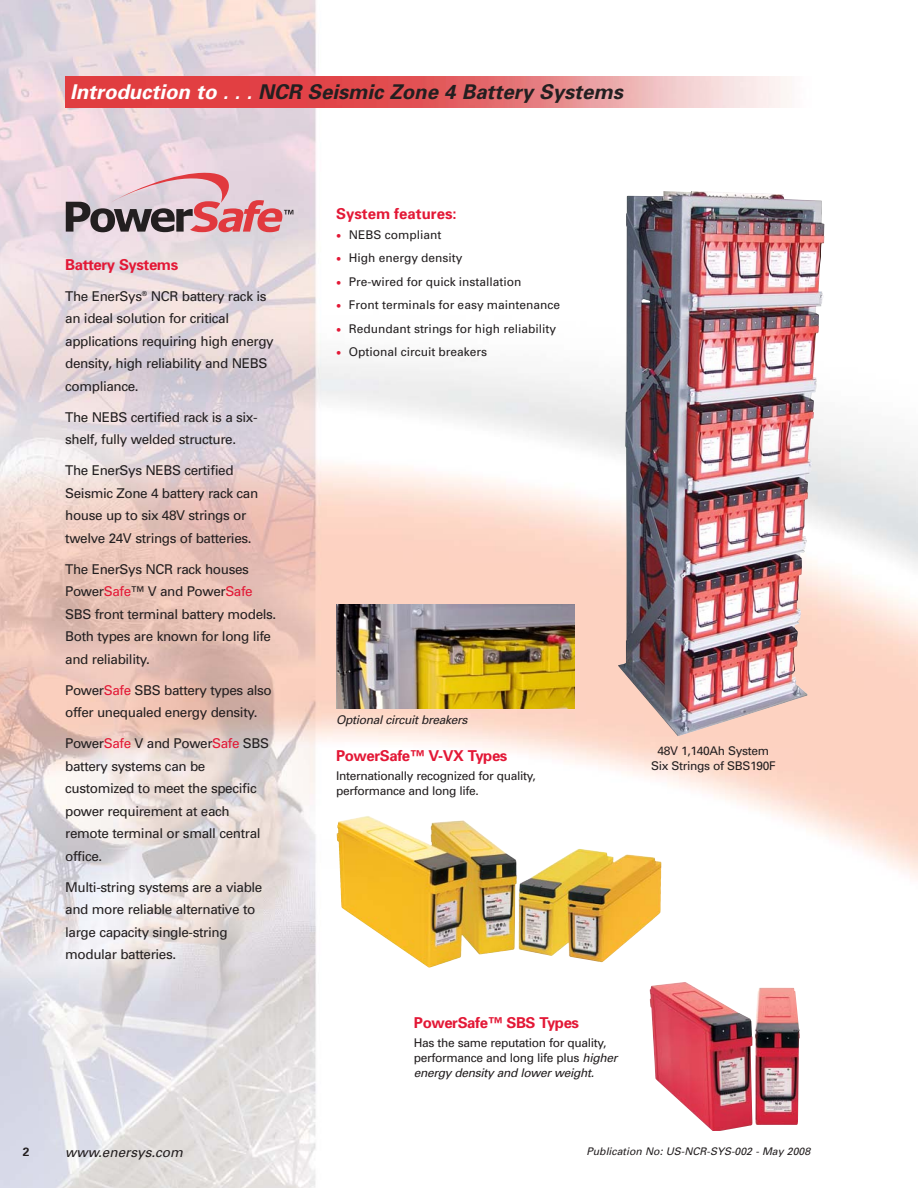
<style>
.page{position:relative;width:918px;height:1188px;background:#fff}
.page>*{position:absolute;margin:0;border:0;box-sizing:border-box;transform-origin:0 0}
.t1{font:italic 700 20.4px "Univers";color:#231f20}
.t2{font:700 15px "Univers";letter-spacing:-.03em;color:#e31836}
.t3{font:700 15px "Univers";color:#e31836}
.t4{font:13.5px/22.5px "Univers";letter-spacing:-.03em;color:#231f20}
.t5{font:italic 13.5px "Univers";color:#231f20}
.t6{font:12px/15px "Univers";letter-spacing:-.03em;color:#231f20}
.t7{font:12px "Univers";color:#231f20}
.t8{font:italic 12px "Univers";color:#231f20}
.t9{font:700 12px "Univers";color:#231f20}
.t10{font:italic 10.5px "Univers";color:#231f20}
.s1{color:#fff}
.s2{color:#e31836}
.s3{font-size:15px;color:#e31836}
.s4{font-style:italic}
</style>
<div class="page">
<img style="left:0;top:0;width:918px;height:1188px">
<img style="left:65px;top:77px;width:746px;height:31px">
<svg style="left:66px;top:173px;width:227px;height:59px"></svg>
<img style="left:427px;top:884px;width:88px;height:84px">
<img style="left:618px;top:191px;width:207px;height:545px">
<img style="left:650px;top:982px;width:150px;height:149px">
<img style="left:336px;top:604px;width:238px;height:104px">
<h1 class="t1" style="left:70px;top:85px;width:558px"><span class="s1">Introduction to . . .</span> NCR Seismic Zone 4 Battery Systems</h1>
<p class="t9" style="left:23px;top:1147px;width:8px">2</p>
<p class="t2" style="left:65px;top:259px;width:114px">Battery Systems</p>
<p class="t4" style="left:65px;top:286px;width:210px">The EnerSys<sup>®</sup> NCR battery rack is an ideal solution for critical applications requiring high energy density, high reliability and NEBS compliance.</p>
<p class="t4" style="left:65px;top:407px;width:194px">The NEBS certified rack is a six&shy;shelf, fully welded structure.</p>
<p class="t4" style="left:65px;top:460px;width:195px">The EnerSys NEBS certified<br>Seismic Zone 4 battery rack can house up to six 48V strings or twelve 24V strings of batteries.</p>
<p class="t4" style="left:65px;top:559px;width:213px">The EnerSys NCR rack houses<br>Power<span class="s2">Safe</span>™ V and Power<span class="s2">Safe<br></span>SBS front terminal battery models.<br>Both types are known for long life and reliability.</p>
<p class="t4" style="left:65px;top:680px;width:208px">Power<span class="s2">Safe</span> SBS battery types also offer unequaled energy density.</p>
<p class="t4" style="left:65px;top:733px;width:206px">Power<span class="s2">Safe</span> V and Power<span class="s2">Safe</span> SBS battery systems can be customized to meet the specific power requirement at each remote terminal or small central office.</p>
<p class="t4" style="left:65px;top:877px;width:199px">Multi-string systems are a viable and more reliable alternative to large capacity single-string modular batteries.</p>
<p class="t3" style="left:336px;top:208px;width:122px">System features:</p>
<p class="t7" style="left:336px;top:230px;width:107px"><span class="s3">•</span> NEBS compliant</p>
<p class="t7" style="left:336px;top:253px;width:128px"><span class="s3">•</span> High energy density</p>
<p class="t7" style="left:336px;top:277px;width:187px"><span class="s3">•</span> Pre-wired for quick installation</p>
<p class="t7" style="left:336px;top:300px;width:226px"><span class="s3">•</span> Front terminals for easy maintenance</p>
<p class="t7" style="left:336px;top:324px;width:222px"><span class="s3">•</span> Redundant strings for high reliability</p>
<p class="t7" style="left:336px;top:347px;width:153px"><span class="s3">•</span> Optional circuit breakers</p>
<p class="t8" style="left:336px;top:715px;width:135px">Optionalcircuitbreakers</p>
<p class="t2" style="left:336px;top:750px;width:173px">PowerSafe™ V-VX Types</p>
<p class="t6" style="left:336px;top:769px;width:201px">Internationally recognized for quality, performance and long life.</p>
<p class="t6" style="left:651px;top:744px;width:126px;text-align:center">48V 1,140Ah System<br>Six Strings of SBS190F</p>
<p class="t2" style="left:414px;top:1017px;width:167px">PowerSafe™ SBS Types</p>
<p class="t6" style="left:414px;top:1036px;width:207px">Has the same reputation for quality, performance and long life plus <span class="s4">higher energy density and lowerweight.</span></p>
<p class="t5" style="left:65px;top:1147px;width:122px">www.enersys.com</p>
<p class="t10" style="left:586px;top:1147px;width:227px">Publication No: US-NCR-SYS-002 - May 2008</p>
</div>
